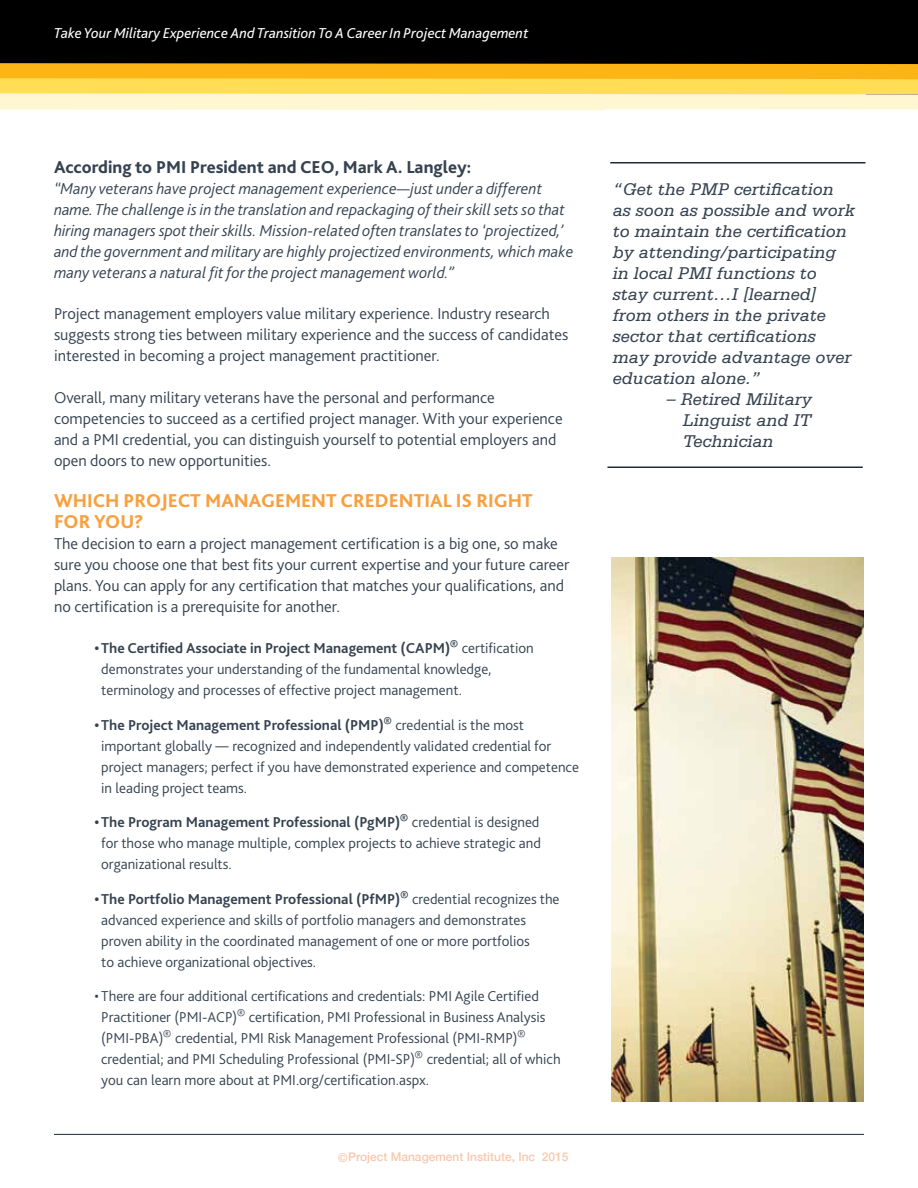
<style>
.page{position:relative;width:918px;height:1188px;background:#fff}
.page>*{position:absolute;margin:0;border:0;box-sizing:border-box;transform-origin:0 0}
.t1{font:800 19.5px/21px "Bliss 2";color:#f99f3e}
.t2{font:italic 18px/21px "Serifa Std";color:#354250}
.t3{font:800 18px "Bliss 2";color:#354250}
.t4{font:300 16.5px/21px "Bliss 2";color:#354250}
.t5{font:italic 300 16.5px/21px "Bliss 2";color:#354250}
.t6{font:300 15px/21px "Bliss 2";color:#354250}
.t7{font:italic 15px "Bliss 2";color:#fff}
.t8{font:500 12px "Helvetica Neue";color:#f9c7ae}
.s1{font-weight:700}
.s2{font-size:16.5px}
</style>
<div class="page">
<div style="left:0;top:0;width:918px;height:94px;background:#000"></div>
<svg style="left:0;top:63px;width:918px;height:47px;background:#fad56a"></svg>
<hr style="left:54px;top:1134px;width:810px;height:1px;background:#1c2b39">
<hr style="left:610px;top:162px;width:256px;height:2px;background:#1c2b39">
<hr style="left:607px;top:466px;width:256px;height:2px;background:#1c2b39">
<img style="left:611px;top:557px;width:253px;height:545px">
<p class="t7" style="left:54px;top:23px;width:476px">Take Your Military Experience And Transition To A Career In Project Management</p>
<p class="t3" style="left:54px;top:156px;width:419px">According to PMI President and CEO, Mark A. Langley:</p>
<p class="t5" style="left:54px;top:178px;width:521px">“Many veterans have project management experience—just under a different name. The challenge is in the translation and repackaging of their skill sets so that hiring managers spot their skills. Mission-related often translates to ‘projectized,’ and the government and military are highly projectized environments, which make many veterans a natural fit for the project management world.”</p>
<p class="t4" style="left:54px;top:303px;width:516px">Project management employers value military experience. Industry research suggests strong ties between military experience and the success of candidates interested in becoming a project management practitioner.</p>
<p class="t4" style="left:54px;top:386px;width:510px">Overall, many military veterans have the personal and performance competencies to succeed as a certified project manager. With your experience and a PMI credential, you can distinguish yourself to potential employers and open doors to new opportunities.</p>
<h1 class="t1" style="left:54px;top:489px;width:481px">WHICH PROJECT MANAGEMENT CREDENTIAL IS RIGHT<br>FOR YOU?</h1>
<p class="t4" style="left:54px;top:532px;width:517px">The decision to earn a project management certification is a big one, so make sure you choose one that best fits your current expertise and your future career plans. You can apply for any certification that matches your qualifications, and no certification is a prerequisite for another.</p>
<p class="t6" style="left:101px;top:637px;width:434px;text-indent:-7px"><span class="s1">•The Certified Associate in Project Management (CAPM)</span><sup>®</sup> certification demonstrates your understanding of the fundamental knowledge, terminology and processes of effective project management.</p>
<p class="t6" style="left:101px;top:714px;width:479px;text-indent:-7px"><span class="s1">•The Project Management Professional (PMP)</span><sup>®</sup> credential is the most important globally <span class="s2">—</span> recognized and independently validated credential for project managers; perfect if you have demonstrated experience and competence in leading project teams.</p>
<p class="t6" style="left:101px;top:811px;width:441px;text-align:justify;text-indent:-7px"><span class="s1">•The Program Management Professional (PgMP)</span><sup>®</sup> credential is designed for those who manage multiple, complex projects to achieve strategic and organizational results.</p>
<p class="t6" style="left:101px;top:888px;width:460px;text-indent:-7px"><span class="s1">•The Portfolio Management Professional (PfMP)</span><sup>®</sup> credential recognizes the advanced experience and skills of portfolio managers and demonstrates proven ability in the coordinated management of one or more portfolios<br>to achieve organizational objectives.</p>
<p class="t6" style="left:101px;top:985px;width:461px;text-indent:-7px">• There are four additional certifications and credentials: PMI Agile Certified Practitioner (PMI-ACP)® certification, PMI Professional in Business Analysis (PMI-PBA)® credential, PMI Risk Management Professional (PMI-RMP)® credential; and PMI Scheduling Professional (PMI-SP)® credential; all of which you can learn more about at PMI.org/certification.aspx.</p>
<p class="t8" style="left:338px;top:1147px;width:232px">©Project Management Institute, Inc 2015</p>
<p class="t2" style="left:613px;top:179px;width:244px">“Get the PMP certification as soon as possible and work to maintain the certification by attending/participating in local PMI functions to stay current…I [learned] from others in the private sector that certifications may provide advantage over education alone.”</p>
<p class="t2" style="left:683px;top:389px;width:130px;text-align:justify;text-indent:-16px">– Retired Military Linguist and IT Technician</p>
</div>
